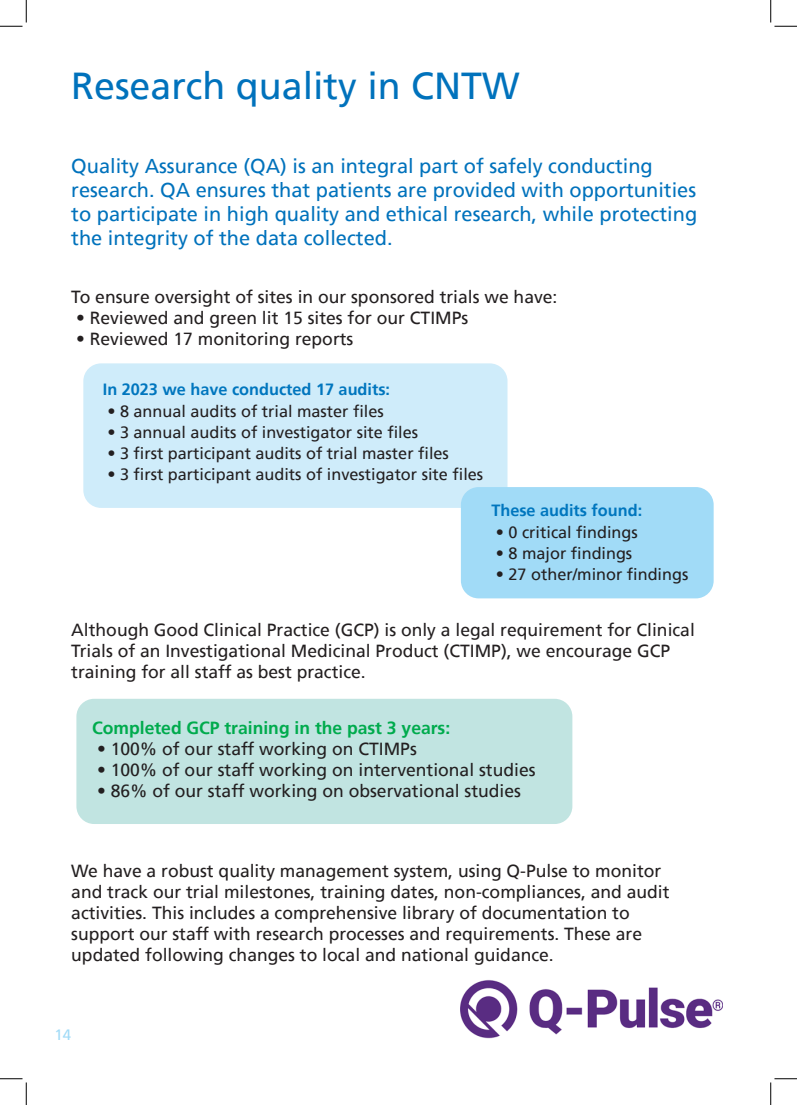
<style>
.page{position:relative;width:797px;height:1105px;background:#fff}
.page>*{position:absolute;margin:0;border:0;box-sizing:border-box;transform-origin:0 0}
.t1{font:37.5px "Frutiger";color:#0072bc}
.t2{font:20px/24px "Frutiger";color:#0072bc;text-align:justify}
.t3{font:17.5px/21px "Frutiger";color:#231f20}
.t4{font:700 17.5px "Frutiger";color:#00ab4d}
.t5{font:16.25px "Frutiger";color:#231f20}
.t6{font:700 16.25px "Frutiger";color:#0076be}
.t7{font:15px "Frutiger";color:#a1dbf7}
</style>
<div class="page">
<div style="left:83px;top:363px;width:424px;height:145px;background:#cfecfa;border-radius:18px"></div>
<div style="left:461px;top:487px;width:252px;height:111px;background:#a1dbf7;border-radius:18px"></div>
<div style="left:76px;top:699px;width:496px;height:125px;background:#c1e4e1;border-radius:18px"></div>
<img style="left:461px;top:980px;width:262px;height:59px">
<svg style="left:0;top:0;width:27px;height:27px"></svg>
<svg style="left:0;top:1078px;width:27px;height:27px"></svg>
<svg style="left:770px;top:0;width:27px;height:27px"></svg>
<svg style="left:770px;top:1078px;width:27px;height:27px"></svg>
<p class="t1" style="left:71px;top:64px;width:450px">Research quality in CNTW</p>
<p class="t2" style="left:71px;top:154px;width:583px">Quality Assurance (QA) is an integral part of safely conducting</p>
<p class="t2" style="left:71px;top:178px;width:627px">research. QA ensures that patients are provided with opportunities to participate in high quality and ethical research, while protecting the integrity of the data collected.</p>
<p class="t3" style="left:71px;top:286px;width:487px">To ensure oversight of sites in our sponsored trials we have:</p>
<p class="t3" style="left:76px;top:307px;width:393px">• Reviewed and green lit 15 sites for our CTIMPs</p>
<p class="t3" style="left:76px;top:328px;width:279px">• Reviewed 17 monitoring reports</p>
<p class="t6" style="left:103px;top:380px;width:289px">In 2023 we have conducted 17 audits:</p>
<p class="t5" style="left:107px;top:401px;width:278px">• 8 annual audits of trial master files</p>
<p class="t5" style="left:107px;top:423px;width:312px">• 3 annual audits of investigator site files</p>
<p class="t5" style="left:107px;top:444px;width:343px">• 3 first participant audits of trial master files</p>
<p class="t5" style="left:107px;top:465px;width:377px">• 3 first participant audits of investigator site files</p>
<p class="t6" style="left:491px;top:501px;width:152px">These audits found:</p>
<p class="t5" style="left:496px;top:522px;width:143px">• 0 critical findings</p>
<p class="t5" style="left:496px;top:544px;width:138px">• 8 major findings</p>
<p class="t5" style="left:496px;top:565px;width:194px">• 27 other/minor findings</p>
<p class="t3" style="left:71px;top:619px;width:625px">Although Good Clinical Practice (GCP) is only a legal requirement for Clinical<br>Trials of an Investigational Medicinal Product (CTIMP), we encourage GCP training for all staff as best practice.</p>
<p class="t4" style="left:92px;top:717px;width:359px">Completed GCP training in the past 3 years:</p>
<p class="t3" style="left:97px;top:738px;width:321px">• 100% of our staff working on CTIMPs</p>
<p class="t3" style="left:97px;top:760px;width:440px">• 100% of our staff working on interventional studies</p>
<p class="t3" style="left:97px;top:781px;width:425px">• 86% of our staff working on observational studies</p>
<p class="t3" style="left:71px;top:860px;width:600px">We have a robust quality management system, using Q-Pulse to monitor and track our trial milestones, training dates, non-compliances, and audit activities. This includes a comprehensive library of documentation to</p>
<p class="t3" style="left:71px;top:923px;width:572px">support our staff with research processes and requirements. These are</p>
<p class="t3" style="left:71px;top:944px;width:484px">updated following changes to local and national guidance.</p>
<p class="t7" style="left:55px;top:1026px;width:18px">14</p>
</div>
